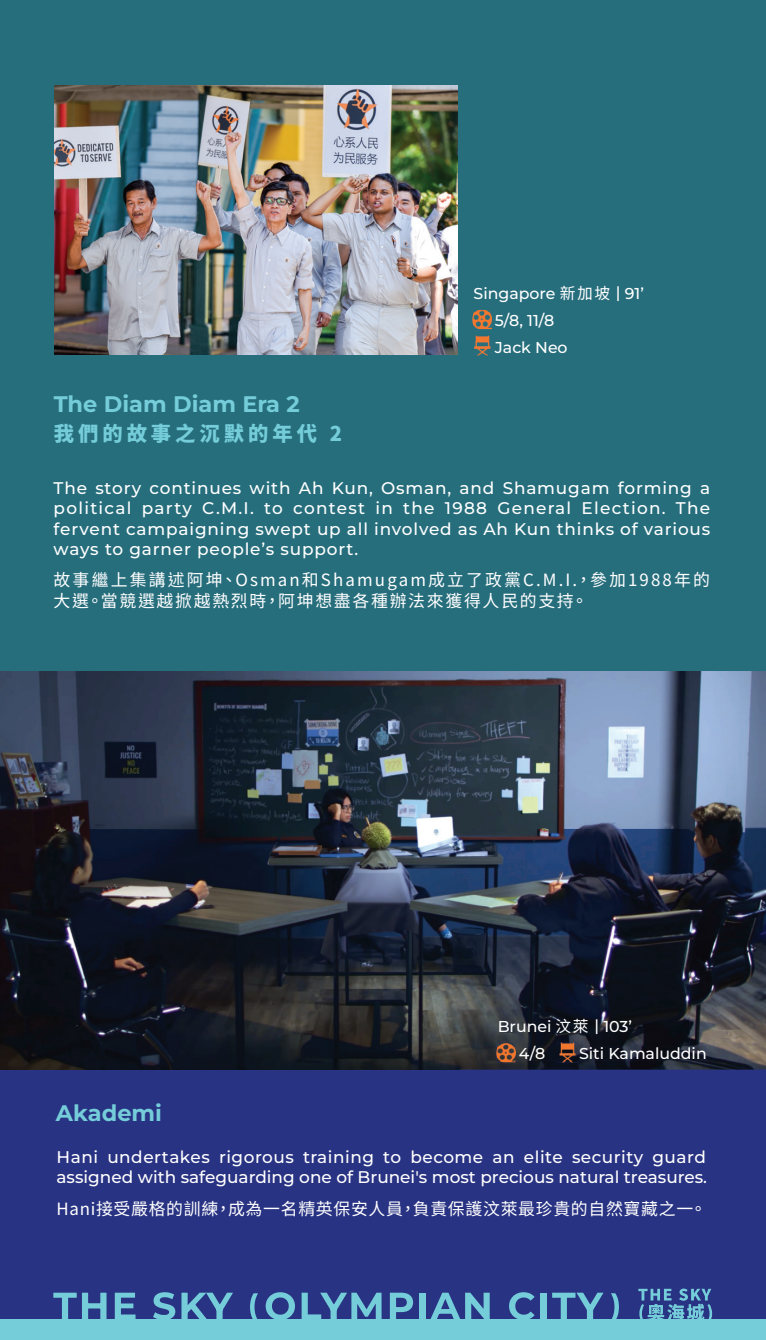
<style>
.page{position:relative;width:766px;height:1340px;background:#fff}
.page>*{position:absolute;margin:0;border:0;box-sizing:border-box;transform-origin:0 0}
.t1{font:700 22.5px "Montserrat";color:#74cdd9}
.t2{font:900 20.25px "Noto Sans CJ Ktc";letter-spacing:.2em;color:#74cdd9}
.t3{font:500 16.88px/20.2px "Montserrat";letter-spacing:.03em;color:#fff;text-align:justify}
.t4{font:500 16.88px/20.2px "Montserrat";color:#fff}
.t5{font:16.88px/20.2px "Noto Sans CJ Ktc";letter-spacing:.125em;color:#fff}
.t6{font:16.88px "Noto Sans CJ Ktc";letter-spacing:.04em;color:#fff}
.t7{font:500 15.75px/27px "Montserrat";color:#fff}
.s1{font-family:"Noto Sans CJ Ktc";font-weight:400}
</style>
<div class="page">
<div style="left:0;top:670px;width:765px;height:669px;background:#293383"></div>
<img style="left:0;top:670px;width:765px;height:399px">
<img style="left:515px;top:1046px;width:190px;height:14px">
<div style="left:0;top:0;width:765px;height:670px;background:#276e7d"></div>
<img style="left:55px;top:86px;width:402px;height:268px">
<img style="left:475px;top:336px;width:15px;height:19px">
<img style="left:474px;top:341px;width:17px;height:12px">
<img style="left:472px;top:310px;width:19px;height:19px">
<img style="left:473px;top:313px;width:18px;height:15px">
<img style="left:557px;top:1042px;width:20px;height:20px">
<img style="left:557px;top:1046px;width:20px;height:14px">
<img style="left:496px;top:1043px;width:19px;height:19px">
<img style="left:497px;top:1046px;width:18px;height:14px">
<div style="left:0;top:1319px;width:765px;height:20px;background:#74cdd9"></div>
<svg style="left:53px;top:1292px;width:24px;height:27px"></svg>
<div style="left:100px;top:1292px;width:6px;height:27px;background:#74cdd9"></div>
<div style="left:88px;top:1303px;width:13px;height:5px;background:#74cdd9"></div>
<div style="left:82px;top:1292px;width:6px;height:27px;background:#74cdd9"></div>
<svg style="left:115px;top:1292px;width:20px;height:27px"></svg>
<svg style="left:153px;top:1292px;width:22px;height:27px"></svg>
<svg style="left:181px;top:1292px;width:52px;height:27px"></svg>
<svg style="left:250px;top:1293px;width:8px;height:26px"></svg>
<svg style="left:265px;top:1292px;width:30px;height:27px"></svg>
<svg style="left:301px;top:1292px;width:80px;height:27px"></svg>
<svg style="left:390px;top:1292px;width:23px;height:27px"></svg>
<div style="left:419px;top:1292px;width:6px;height:27px;background:#74cdd9"></div>
<svg style="left:430px;top:1292px;width:59px;height:27px"></svg>
<svg style="left:509px;top:1292px;width:25px;height:27px"></svg>
<div style="left:540px;top:1292px;width:6px;height:27px;background:#74cdd9"></div>
<svg style="left:552px;top:1292px;width:51px;height:27px"></svg>
<svg style="left:611px;top:1293px;width:7px;height:26px"></svg>
<svg style="left:638px;top:1288px;width:74px;height:31px"></svg>
<h1 class="t1" style="left:54px;top:389px;width:247px">The Diam Diam Era 2</h1>
<p class="t2" style="left:54px;top:422px;width:290px">我們的故事之沉默的年代 2</p>
<p class="t7" style="left:494px;top:280px;width:150px;text-indent:-21px">Singapore <span class="s1">新加坡</span> | 91’<br>5/8, 11/8<br>Jack Neo</p>
<p class="t3" style="left:54px;top:477px;width:658px">The story continues with Ah Kun, Osman, and Shamugam forming a political party C.M.I. to contest in the 1988 General Election. The fervent campaigning swept up all involved as Ah Kun thinks of various ways to garner people’s support.</p>
<p class="t5" style="left:54px;top:570px;width:657px">故事繼上集講述阿坤、Osman和Shamugam成立了政黨C.M.I.，參加1988年的大選。當競選越掀越熱烈時，阿坤想盡各種辦法來獲得人民的支持。</p>
<h1 class="t1" style="left:56px;top:1098px;width:107px">Akademi</h1>
<p class="t7" style="left:518px;top:1012px;width:115px;text-indent:-21px">Brunei <span class="s1">汶萊</span> | 103’<br>4/8</p>
<p class="t7" style="left:579px;top:1039px;width:129px">Siti Kamaluddin</p>
<p class="t4" style="left:56px;top:1146px;width:652px">Hani undertakes rigorous training to become an elite security guard assigned with safeguarding one of Brunei's most precious natural treasures.</p>
<p class="t6" style="left:56px;top:1199px;width:651px">Hani接受嚴格的訓練，成為一名精英保安人員，負責保護汶萊最珍貴的自然寶藏之一。</p>
</div>
